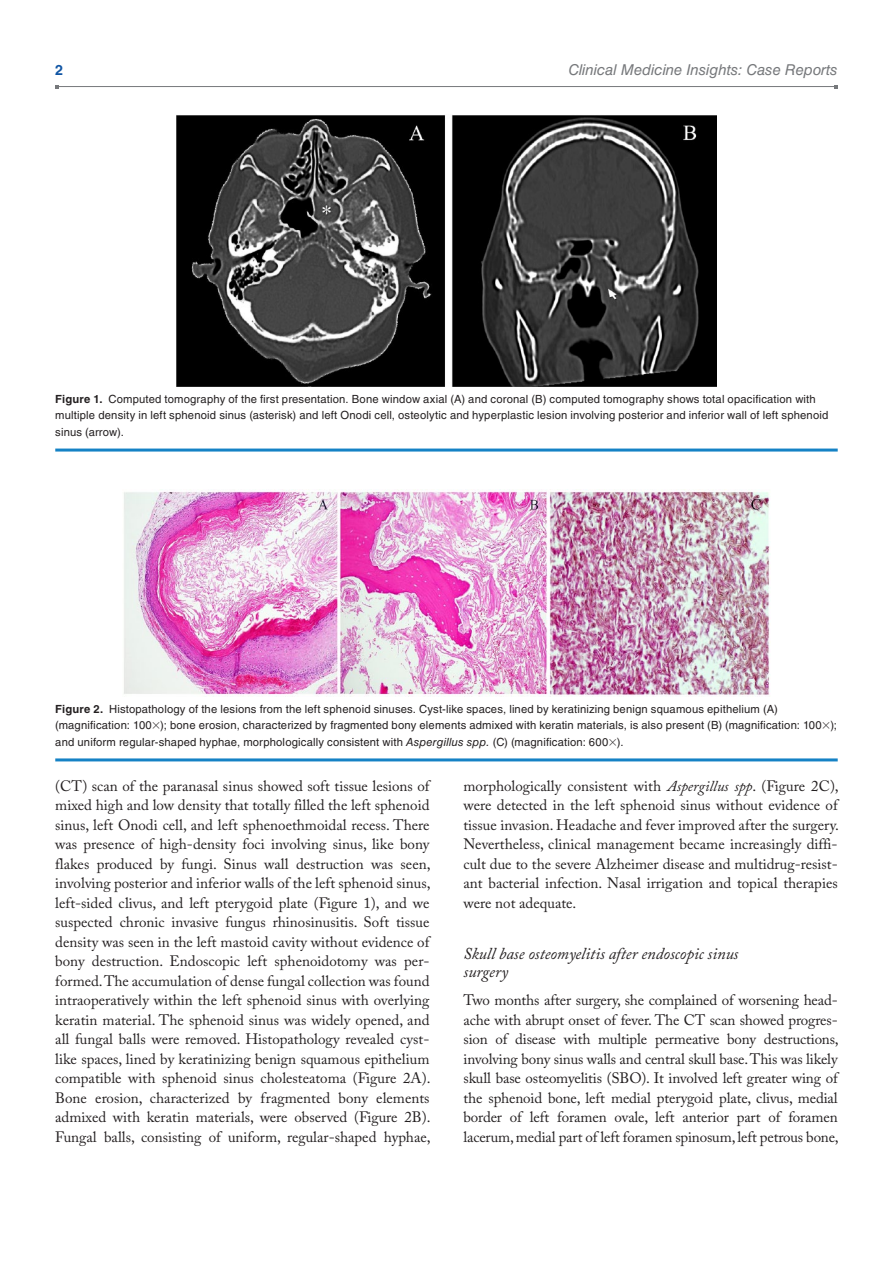
<style>
.page{position:relative;width:893px;height:1263px;background:#fff}
.page>*{position:absolute;margin:0;border:0;box-sizing:border-box;transform-origin:0 0}
.t1{font:italic 16.5px/18px "Adobe Caslon Pro";color:#231f20}
.t2{font:15px/19.5px "Adobe Caslon Pro";color:#231f20;text-align:justify}
.t3{font:italic 15px "Helvetica LT Std";letter-spacing:-.005em;color:#76787b}
.t4{font:700 14.25px "Helvetica LT Std";color:#1055a4}
.t5{font:11.25px/16.5px "Helvetica LT Std";letter-spacing:.015em;color:#231f20}
.s1{font-weight:700}
.s2{font-style:italic}
</style>
<div class="page">
<hr style="left:57px;top:86px;width:779px;height:1px;background:#76787b">
<hr style="left:55px;top:448px;width:783px;height:3px;background:#1582c5">
<img style="left:176px;top:115px;width:540px;height:271px">
<hr style="left:55px;top:758px;width:783px;height:3px;background:#1582c5">
<img style="left:124px;top:490px;width:646px;height:206px">
<p class="t4" style="left:55px;top:61px;width:9px">2</p>
<p class="t3" style="left:568px;top:61px;width:271px">Clinical Medicine Insights: Case Reports</p>
<p class="t5" style="left:55px;top:391px;width:775px"><span class="s1">Figure 1.</span> Computed tomography of the first presentation. Bone window axial (A) and coronal (B) computed tomography shows total opacification with multiple density in left sphenoid sinus (asterisk) and left Onodi cell, osteolytic and hyperplastic lesion involving posterior and inferior wall of left sphenoid sinus (arrow).</p>
<p class="t5" style="left:55px;top:700px;width:783px"><span class="s1">Figure 2.</span> Histopathology of the lesions from the left sphenoid sinuses. Cyst-like spaces, lined by keratinizing benign squamous epithelium (A) (magnification: 100 ); bone erosion, characterized by fragmented bony elements admixed with keratin materials, is also present (B) (magnification: 100 ); and uniform regular-shaped hyphae, morphologically consistent with <span class="s2">Aspergillus spp.</span> (C) (magnification: 600 ).</p>
<p class="t2" style="left:55px;top:776px;width:377px">(CT) scan of the paranasal sinus showed soft tissue lesions of mixed high and low density that totally filled the left sphenoid sinus, left Onodi cell, and left sphenoethmoidal recess. There was presence of high-density foci involving sinus, like bony flakes produced by fungi. Sinus wall destruction was seen, involving posterior and inferior walls of the left sphenoid sinus, left-sided clivus, and left pterygoid plate (Figure 1), and we suspected chronic invasive fungus rhinosinusitis. Soft tissue density was seen in the left mastoid cavity without evidence of bony destruction. Endoscopic left sphenoidotomy was per&shy;formed. The accumulation of dense fungal collection was found intraoperatively within the left sphenoid sinus with overlying keratin material. The sphenoid sinus was widely opened, and all fungal balls were removed. Histopathology revealed cyst&shy;like spaces, lined by keratinizing benign squamous epithelium compatible with sphenoid sinus cholesteatoma (Figure 2A).<br>Bone erosion, characterized by fragmented bony elements admixed with keratin materials, were observed (Figure 2B).<br>Fungal balls, consisting of uniform, regular-shaped hyphae,</p>
<p class="t2" style="left:463px;top:776px;width:377px">morphologically consistent with <span class="s2">Aspergillus spp</span>. (Figure 2C), were detected in the left sphenoid sinus without evidence of tissue invasion. Headache and fever improved after the surgery.<br>Nevertheless, clinical management became increasingly diffi&shy;cult due to the severe Alzheimer disease and multidrug-resist&shy;ant bacterial infection. Nasal irrigation and topical therapies were not adequate.</p>
<p class="t1" style="left:463px;top:944px;width:276px">Skull base osteomyelitis after endoscopic sinus surgery</p>
<p class="t2" style="left:463px;top:990px;width:377px">Two months after surgery, she complained of worsening head&shy;ache with abrupt onset of fever. The CT scan showed progres&shy;sion of disease with multiple permeative bony destructions, involving bony sinus walls and central skull base. This was likely skull base osteomyelitis (SBO). It involved left greater wing of the sphenoid bone, left medial pterygoid plate, clivus, medial border of left foramen ovale, left anterior part of foramen lacerum, medial part of left foramen spinosum, left petrous bone,</p>
</div>
